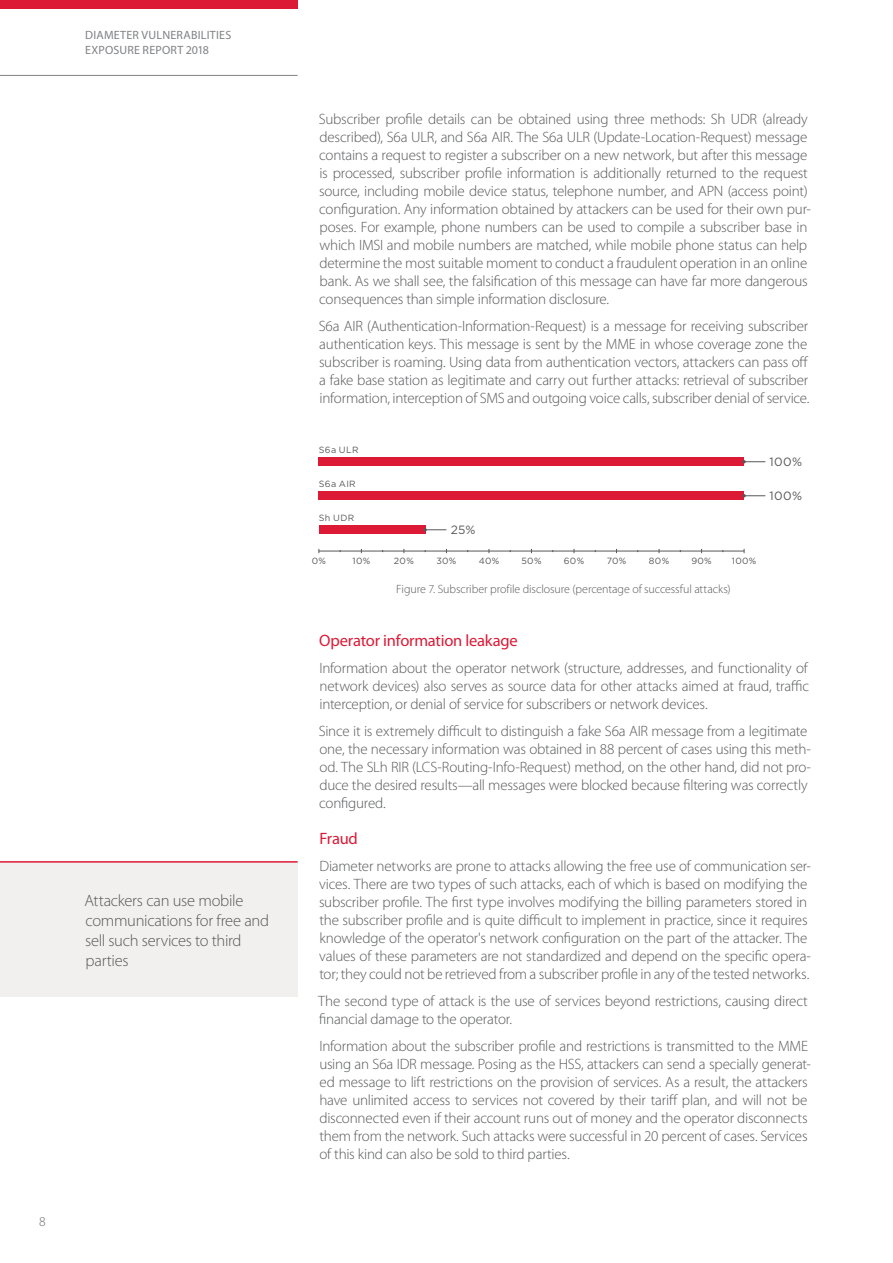
<style>
.page{position:relative;width:893px;height:1263px;background:#fff}
.page>*{position:absolute;margin:0;border:0;box-sizing:border-box;transform-origin:0 0}
.PT___Body_Sideline{font:300 16.5px/19.8px "Myriad Pro";letter-spacing:-.02em;color:#57585a}
.header_red_2{font:16.5px "Myriad Pro";letter-spacing:-.015em;color:#dc1a36}
.PT___Body{font:300 15px/18px "Myriad Pro";letter-spacing:-.015em;color:#57585a}
.t1{font:300 13.5px "Myriad Pro";color:#6c6d70}
.t2{font:300 12px "Myriad Pro";letter-spacing:-.005em;color:#57585a}
.t3{font:12px/14.4px "Myriad Pro";letter-spacing:.02em;color:#808285}
.t4{font:12px "Gotham Pro";letter-spacing:.03em;color:#57585a}
.t5{font:9px "Gotham Pro";letter-spacing:.035em;color:#57585a}
</style>
<div class="page">
<hr style="left:319px;top:551px;width:425px;height:1px;background:#57585a">
<div style="left:319px;top:525px;width:106px;height:9px;background:#dc1a36"></div>
<svg style="left:423px;top:528px;width:23px;height:3px"></svg>
<div style="left:319px;top:491px;width:425px;height:9px;background:#dc1a36"></div>
<svg style="left:742px;top:494px;width:23px;height:3px"></svg>
<div style="left:319px;top:457px;width:425px;height:9px;background:#dc1a36"></div>
<svg style="left:742px;top:460px;width:23px;height:3px"></svg>
<div style="left:0;top:863px;width:298px;height:134px;background:#f2f0ef"></div>
<hr style="left:0;top:861px;width:298px;height:2px;background:#dc1a36">
<div style="left:0;top:0;width:298px;height:9px;background:#dc1a36"></div>
<hr style="left:0;top:75px;width:298px;height:1px;background:#808285">
<p class="t3" style="left:85px;top:28px;width:148px">DIAMETER VULNERABILITIES<br>EXPOSURE REPORT 2018</p>
<p class="PT___Body_Sideline" style="left:84px;top:891px;width:186px">Attackers can use mobile communications for free and sell such services to third parties</p>
<p class="t1" style="left:39px;top:1213px;width:8px">8</p>
<p class="PT___Body" style="left:319px;top:111px;width:494px">Subscriber profile details can be obtained using three methods: Sh UDR (already described), S6a ULR, and S6a AIR. The S6a ULR (Update-Location-Request) message contains a request to register a subscriber on a new network, but after this message is processed, subscriber profile information is additionally returned to the request source, including mobile device status, telephone number, and APN (access point) configuration. Any information obtained by attackers can be used for their own pur&shy;poses. For example, phone numbers can be used to compile a subscriber base in which IMSI and mobile numbers are matched, while mobile phone status can help determine the most suitable moment to conduct a fraudulent operation in an online bank. As we shall see, the falsification of this message can have far more dangerous consequences than simple information disclosure.</p>
<p class="PT___Body" style="left:319px;top:318px;width:491px;text-align:justify">S6a AIR (Authentication-Information-Request) is a message for receiving subscriber authentication keys. This message is sent by the MME in whose coverage zone the subscriber is roaming. Using data from authentication vectors, attackers can pass off a fake base station as legitimate and carry out further attacks: retrieval of subscriber information, interception of SMS and outgoing voice calls, subscriber denial of service.</p>
<p class="t5" style="left:319px;top:445px;width:41px">S6a ULR</p>
<p class="t5" style="left:319px;top:479px;width:38px">S6a AIR</p>
<p class="t5" style="left:319px;top:513px;width:37px">Sh UDR</p>
<p class="t4" style="left:451px;top:523px;width:26px">25%</p>
<p class="t5" style="left:312px;top:556px;width:16px">0%</p>
<p class="t5" style="left:352px;top:556px;width:19px">10%</p>
<p class="t5" style="left:394px;top:556px;width:21px">20%</p>
<p class="t5" style="left:436px;top:556px;width:22px">30%</p>
<p class="t5" style="left:479px;top:556px;width:22px">40%</p>
<p class="t5" style="left:521px;top:556px;width:22px">50%</p>
<p class="t5" style="left:564px;top:556px;width:22px">60%</p>
<p class="t5" style="left:607px;top:556px;width:21px">70%</p>
<p class="t5" style="left:649px;top:556px;width:22px">80%</p>
<p class="t5" style="left:691px;top:556px;width:22px">90%</p>
<p class="t5" style="left:732px;top:556px;width:26px">100%</p>
<p class="t2" style="left:396px;top:582px;width:336px">Figure 7. Subscriber profile disclosure (percentage of successful attacks)</p>
<p class="t4" style="left:770px;top:455px;width:34px">100%</p>
<p class="t4" style="left:770px;top:489px;width:34px">100%</p>
<p class="header_red_2" style="left:319px;top:632px;width:200px">Operator information leakage</p>
<p class="PT___Body" style="left:319px;top:660px;width:491px;text-align:justify">Information about the operator network (structure, addresses, and functionality of network devices) also serves as source data for other attacks aimed at fraud, traffic interception, or denial of service for subscribers or network devices.</p>
<p class="PT___Body" style="left:319px;top:723px;width:494px">Since it is extremely difficult to distinguish a fake S6a AIR message from a legitimate one, the necessary information was obtained in 88 percent of cases using this meth&shy;od. The SLh RIR (LCS-Routing-Info-Request) method, on the other hand, did not pro&shy;duce the desired results—all messages were blocked because filtering was correctly configured.</p>
<p class="header_red_2" style="left:319px;top:830px;width:40px">Fraud</p>
<p class="PT___Body" style="left:319px;top:858px;width:493px">Diameter networks are prone to attacks allowing the free use of communication ser&shy;vices. There are two types of such attacks, each of which is based on modifying the subscriber profile. The first type involves modifying the billing parameters stored in the subscriber profile and is quite difficult to implement in practice, since it requires knowledge of the operator's network configuration on the part of the attacker. The values of these parameters are not standardized and depend on the specific opera&shy;tor; they could not be retrieved from a subscriber profile in any of the tested networks.</p>
<p class="PT___Body" style="left:318px;top:993px;width:491px">The second type of attack is the use of services beyond restrictions, causing direct financial damage to the operator.</p>
<p class="PT___Body" style="left:319px;top:1038px;width:493px">Information about the subscriber profile and restrictions is transmitted to the MME using an S6a IDR message. Posing as the HSS, attackers can send a specially generat&shy;ed message to lift restrictions on the provision of services. As a result, the attackers have unlimited access to services not covered by their tariff plan, and will not be disconnected even if their account runs out of money and the operator disconnects them from the network. Such attacks were successful in 20 percent of cases. Services of this kind can also be sold to third parties.</p>
</div>
